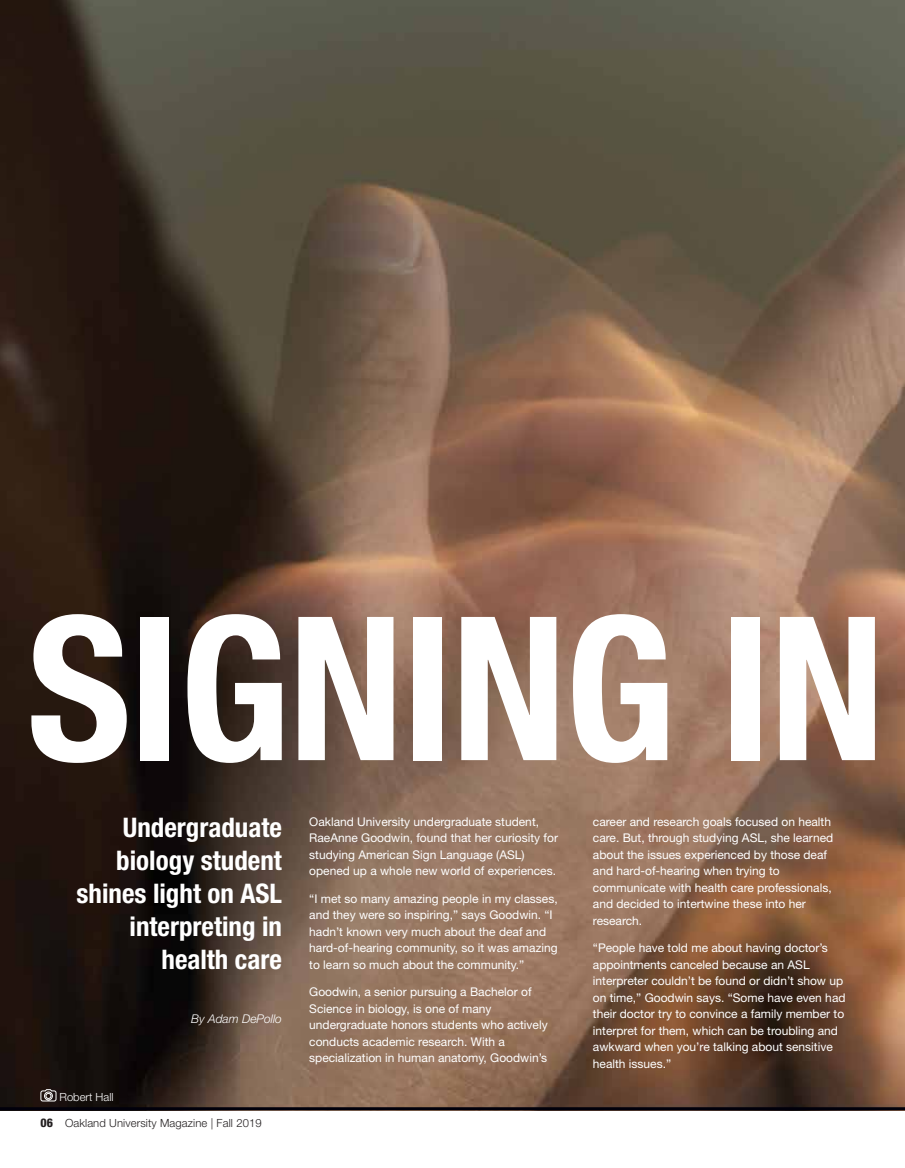
<style>
.page{position:relative;width:905px;height:1168px;background:#fff}
.page>*{position:absolute;margin:0;border:0;box-sizing:border-box;transform-origin:0 0}
.t1{font:700 condensed 200.55px "Helvetica Neue";letter-spacing:-.01em;color:#fff}
.t2{font:700 condensed 27px/33px "Helvetica Neue";color:#fff;text-align:right}
.t3{font:12px/16.5px "Helvetica Neue";color:#fff}
.t4{font:italic 300 12px "Helvetica Neue";color:#fff}
.t5{font:300 11.25px "Helvetica Neue";letter-spacing:.01em;color:#231f20}
.t6{font:300 11.25px "Helvetica Neue";color:#fff}
.s1{font-weight:800;font-stretch:condensed;font-size:12px}
</style>
<div class="page">
<img style="left:0;top:0;width:904px;height:1107px">
<hr style="left:0;top:1107px;width:904px;height:3px;background:#01000b">
<svg style="left:40px;top:1089px;width:17px;height:13px"></svg>
<h1 class="t1" style="left:27px;top:567px;width:859px">SIGNING IN</h1>
<h2 class="t2" style="left:77px;top:811px;width:207px">Undergraduate biology student shines light on ASL interpreting in health care</h2>
<p class="t6" style="left:59px;top:1090px;width:55px">Robert Hall</p>
<p class="t4" style="left:191px;top:1011px;width:92px">By Adam DePollo</p>
<p class="t5" style="left:40px;top:1116px;width:223px"><span class="s1">06</span> Oakland University Magazine | Fall 2019</p>
<p class="t3" style="left:309px;top:813px;width:250px">Oakland University undergraduate student, RaeAnne Goodwin, found that her curiosity for studying American Sign Language (ASL) opened up a whole new world of experiences.</p>
<p class="t3" style="left:309px;top:890px;width:250px">“I met so many amazing people in my classes, and they were so inspiring,” says Goodwin. “I hadn’t known very much about the deaf and hard-of-hearing community, so it was amazing to learn so much about the community.”</p>
<p class="t3" style="left:309px;top:983px;width:240px">Goodwin, a senior pursuing a Bachelor of Science in biology, is one of many undergraduate honors students who actively conducts academic research. With a specialization in human anatomy, Goodwin’s</p>
<p class="t3" style="left:593px;top:813px;width:242px">career and research goals focused on health care. But, through studying ASL, she learned about the issues experienced by those deaf and hard-of-hearing when trying to communicate with health care professionals, and decided to intertwine these into her research.</p>
<p class="t3" style="left:593px;top:939px;width:254px">“People have told me about having doctor’s appointments canceled because an ASL interpreter couldn’t be found or didn’t show up on time,” Goodwin says. “Some have even had their doctor try to convince a family member to interpret for them, which can be troubling and awkward when you’re talking about sensitive health issues.”</p>
</div>
